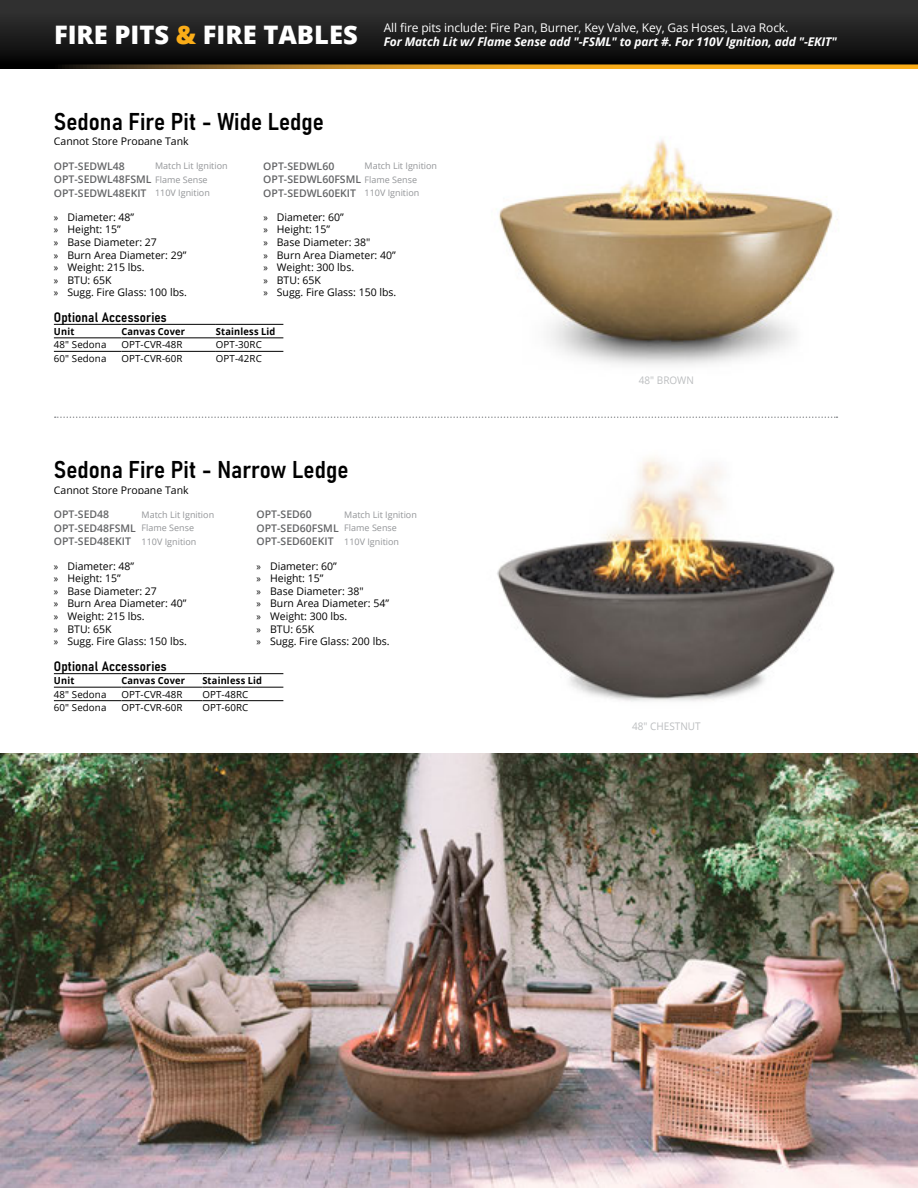
<style>
.page{position:relative;width:918px;height:1188px;background:#fff}
.page>*{position:absolute;margin:0;border:0;box-sizing:border-box;transform-origin:0 0}
.t1{font:24px "Bahnschrift";color:#000}
.t2{font:13.5px "Bahnschrift";letter-spacing:.01em;color:#000}
.t3{font:italic 700 12px/13.5px "Open Sans";letter-spacing:-.01em;color:#fff}
.t4{font:10.5px/12.6px "Open Sans";color:#000}
.t5{font:600 10.5px/13.5px "Open Sans";color:#636466}
.t6{font:10.5px "Open Sans";color:#bcbec0;scale:.95 1}
.t7{font:9.75px "Open Sans";letter-spacing:.01em;color:#000}
.t8{font:700 9.75px "Open Sans";letter-spacing:.02em;color:#000;scale:.95 1}
.t9{font:9px "Open Sans";color:#939598}
.s1{font-weight:800;font-style:normal;font-size:25.5px}
.s2{font-weight:800;font-style:normal;font-size:25.5px;color:#fbad18}
.s3{font-weight:400;font-style:normal}
.s4{font-weight:400;font-size:9px;color:#939598}
.s5{font-family:"Myriad Pro"}
</style>
<div class="page">
<svg style="left:0;top:0;width:918px;height:64px;background:#1e1e1e"></svg>
<svg style="left:0;top:64px;width:918px;height:5px;background:#a9761a"></svg>
<img style="left:499px;top:140px;width:339px;height:225px">
<img style="left:497px;top:417px;width:341px;height:285px">
<svg style="left:55px;top:417px;width:782px;height:1px"></svg>
<hr style="left:216px;top:338px;width:67px;height:1px;background:#000">
<hr style="left:54px;top:338px;width:67px;height:1px;background:#000">
<hr style="left:121px;top:338px;width:95px;height:1px;background:#000">
<hr style="left:54px;top:351px;width:67px;height:1px;background:#000">
<hr style="left:121px;top:351px;width:95px;height:1px;background:#000">
<hr style="left:216px;top:351px;width:67px;height:1px;background:#000">
<hr style="left:54px;top:324px;width:67px;height:1px;background:#000">
<hr style="left:121px;top:324px;width:95px;height:1px;background:#000">
<hr style="left:216px;top:324px;width:67px;height:1px;background:#000">
<hr style="left:202px;top:687px;width:81px;height:1px;background:#000">
<hr style="left:54px;top:687px;width:67px;height:1px;background:#000">
<hr style="left:121px;top:687px;width:81px;height:1px;background:#000">
<hr style="left:54px;top:700px;width:67px;height:1px;background:#000">
<hr style="left:121px;top:700px;width:81px;height:1px;background:#000">
<hr style="left:202px;top:700px;width:81px;height:1px;background:#000">
<hr style="left:54px;top:673px;width:67px;height:1px;background:#000">
<hr style="left:121px;top:673px;width:81px;height:1px;background:#000">
<hr style="left:202px;top:673px;width:81px;height:1px;background:#000">
<img style="left:0;top:754px;width:918px;height:434px">
<p class="t3" style="left:384px;top:21px;width:455px;text-indent:-330px"><span class="s1">FIRE PITS</span> <span class="s2">&amp;</span> <span class="s1">FIRE TABLES</span> <span class="s3">All fire pits include: Fire Pan, Burner, Key Valve, Key, Gas Hoses, Lava Rock.<br></span>For Match Lit w/ Flame Sense add "-FSML" to part #. For 110V Ignition, add "-EKIT"</p>
<h1 class="t1" style="left:54px;top:103px;width:272px">Sedona Fire Pit - Wide Ledge</h1>
<p class="t4" style="left:54px;top:135px;width:136px">Cannot Store Propane Tank</p>
<p class="t5" style="left:54px;top:159px;width:73px">OPT-SEDWL48</p>
<p class="t9" style="left:155px;top:160px;width:74px">Match Lit Ignition</p>
<p class="t5" style="left:54px;top:172px;width:158px">OPT-SEDWL48FSML <span class="s4">Flame Sense<br></span>OPT-SEDWL48EKIT <span class="s4">110V Ignition</span></p>
<p class="t5" style="left:263px;top:159px;width:73px">OPT-SEDWL60</p>
<p class="t9" style="left:365px;top:160px;width:74px">Match Lit Ignition</p>
<p class="t5" style="left:263px;top:172px;width:158px">OPT-SEDWL60FSML <span class="s4">Flame Sense<br></span>OPT-SEDWL60EKIT <span class="s4">110V Ignition</span></p>
<p class="t4" style="left:54px;top:211px;width:135px"><span class="s5">»</span> Diameter: 48”<br><span class="s5">»</span> Height: 15”<br><span class="s5">»</span> Base Diameter: 27<br><span class="s5">»</span> Burn Area Diameter: 29” <span class="s5">»</span> Weight: 215 lbs.<br><span class="s5">»</span> BTU: 65K<br><span class="s5">»</span> Sugg. Fire Glass: 100 lbs.</p>
<p class="t4" style="left:263px;top:211px;width:135px"><span class="s5">»</span> Diameter: 60”<br><span class="s5">»</span> Height: 15”<br><span class="s5">»</span> Base Diameter: 38"<br><span class="s5">»</span> Burn Area Diameter: 40” <span class="s5">»</span> Weight: 300 lbs.<br><span class="s5">»</span> BTU: 65K<br><span class="s5">»</span> Sugg. Fire Glass: 150 lbs.</p>
<p class="t2" style="left:54px;top:307px;width:114px">Optional Accessories</p>
<p class="t8" style="left:54px;top:325px;width:23px">Unit</p>
<p class="t8" style="left:121px;top:325px;width:69px">Canvas Cover</p>
<p class="t8" style="left:216px;top:325px;width:64px">Stainless Lid</p>
<p class="t7" style="left:54px;top:338px;width:54px">48" Sedona</p>
<p class="t7" style="left:121px;top:338px;width:63px">OPT-CVR-48R</p>
<p class="t7" style="left:216px;top:338px;width:48px">OPT-30RC</p>
<p class="t7" style="left:54px;top:352px;width:54px">60" Sedona</p>
<p class="t7" style="left:121px;top:352px;width:63px">OPT-CVR-60R</p>
<p class="t7" style="left:216px;top:352px;width:48px">OPT-42RC</p>
<h1 class="t1" style="left:54px;top:451px;width:296px">Sedona Fire Pit - Narrow Ledge</h1>
<p class="t4" style="left:54px;top:484px;width:136px">Cannot Store Propane Tank</p>
<p class="t5" style="left:54px;top:508px;width:57px">OPT-SED48</p>
<p class="t9" style="left:142px;top:508px;width:74px">Match Lit Ignition</p>
<p class="t5" style="left:54px;top:521px;width:144px">OPT-SED48FSML <span class="s4">Flame Sense<br></span>OPT-SED48EKIT <span class="s4">110V Ignition</span></p>
<p class="t5" style="left:257px;top:508px;width:57px">OPT-SED60</p>
<p class="t9" style="left:344px;top:508px;width:74px">Match Lit Ignition</p>
<p class="t5" style="left:257px;top:521px;width:144px">OPT-SED60FSML <span class="s4">Flame Sense<br></span>OPT-SED60EKIT <span class="s4">110V Ignition</span></p>
<p class="t4" style="left:54px;top:559px;width:135px"><span class="s5">»</span> Diameter: 48”<br><span class="s5">»</span> Height: 15”<br><span class="s5">»</span> Base Diameter: 27<br><span class="s5">»</span> Burn Area Diameter: 40” <span class="s5">»</span> Weight: 215 lbs.<br><span class="s5">»</span> BTU: 65K<br><span class="s5">»</span> Sugg. Fire Glass: 150 lbs.</p>
<p class="t4" style="left:257px;top:559px;width:135px"><span class="s5">»</span> Diameter: 60”<br><span class="s5">»</span> Height: 15”<br><span class="s5">»</span> Base Diameter: 38"<br><span class="s5">»</span> Burn Area Diameter: 54” <span class="s5">»</span> Weight: 300 lbs.<br><span class="s5">»</span> BTU: 65K<br><span class="s5">»</span> Sugg. Fire Glass: 200 lbs.</p>
<p class="t2" style="left:54px;top:656px;width:114px">Optional Accessories</p>
<p class="t8" style="left:54px;top:674px;width:23px">Unit</p>
<p class="t8" style="left:121px;top:674px;width:69px">Canvas Cover</p>
<p class="t8" style="left:202px;top:674px;width:64px">Stainless Lid</p>
<p class="t7" style="left:54px;top:687px;width:54px">48" Sedona</p>
<p class="t7" style="left:121px;top:687px;width:63px">OPT-CVR-48R</p>
<p class="t7" style="left:202px;top:687px;width:48px">OPT-48RC</p>
<p class="t7" style="left:54px;top:701px;width:54px">60" Sedona</p>
<p class="t7" style="left:121px;top:701px;width:63px">OPT-CVR-60R</p>
<p class="t7" style="left:202px;top:701px;width:48px">OPT-60RC</p>
<p class="t6" style="left:639px;top:373px;width:60px">48" BROWN</p>
<p class="t6" style="left:632px;top:719px;width:74px">48" CHESTNUT</p>
</div>
